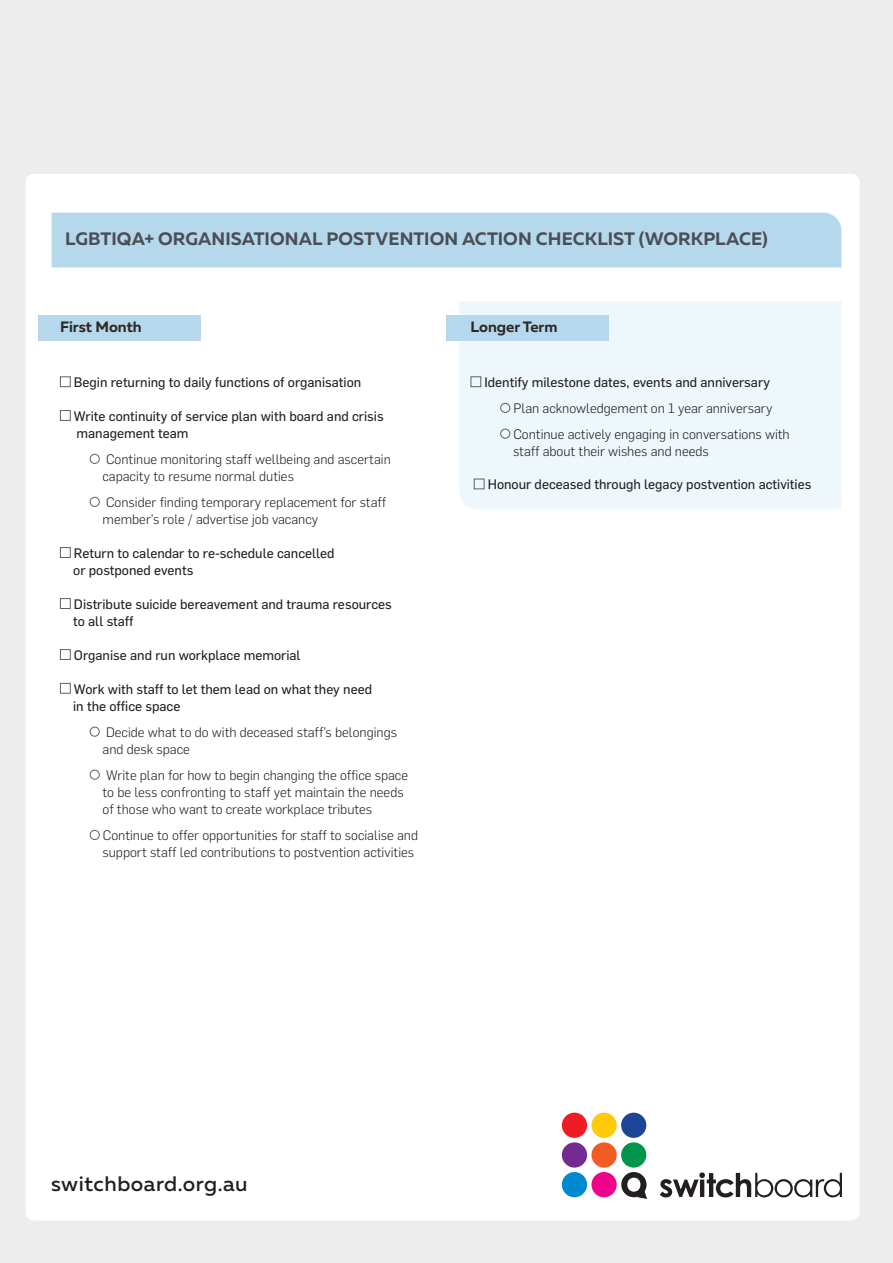
<style>
.page{position:relative;width:893px;height:1263px;background:#ecedec}
.page>*{position:absolute;margin:0;border:0;box-sizing:border-box;transform-origin:0 0}
.t1{font:500 21px "Muller";letter-spacing:.025em;color:#231f20}
.t2{font:700 18px "Muller";letter-spacing:.005em;color:#4a4f55}
.t3{font:700 15px "Muller";color:#2e2926}
.Body_Copy{font:300 13.5px/17.2px "Flama";color:#231f20}
.Body_Copy-2{font:13.5px/17.2px "Flama Basic";color:#231f20}
</style>
<div class="page">
<div style="left:26px;top:174px;width:834px;height:1046px;background:#fff;border-radius:9px"></div>
<div style="left:459px;top:301px;width:382px;height:209px;background:#edf7fc"></div>
<div style="left:38px;top:315px;width:162px;height:25px;background:#b6d8ec"></div>
<div style="left:446px;top:315px;width:163px;height:25px;background:#b6d8ec"></div>
<div style="left:52px;top:213px;width:789px;height:54px;background:#b6d8ec"></div>
<div style="left:60px;top:376px;width:11px;height:11px;border:1px solid #5f6162"></div>
<div style="left:60px;top:410px;width:11px;height:11px;border:1px solid #5f6162"></div>
<div style="left:90px;top:454px;width:10px;height:10px;border:1px solid #5f6162;border-radius:50%"></div>
<div style="left:90px;top:497px;width:10px;height:10px;border:1px solid #5f6162;border-radius:50%"></div>
<div style="left:60px;top:547px;width:11px;height:11px;border:1px solid #5f6162"></div>
<div style="left:60px;top:598px;width:11px;height:11px;border:1px solid #5f6162"></div>
<div style="left:60px;top:649px;width:11px;height:11px;border:1px solid #5f6162"></div>
<div style="left:60px;top:683px;width:11px;height:11px;border:1px solid #5f6162"></div>
<div style="left:90px;top:727px;width:10px;height:10px;border:1px solid #5f6162;border-radius:50%"></div>
<div style="left:90px;top:770px;width:10px;height:10px;border:1px solid #5f6162;border-radius:50%"></div>
<div style="left:90px;top:830px;width:10px;height:10px;border:1px solid #5f6162;border-radius:50%"></div>
<div style="left:471px;top:376px;width:10px;height:11px;border:1px solid #5f6162"></div>
<div style="left:500px;top:403px;width:10px;height:10px;border:1px solid #5f6162;border-radius:50%"></div>
<div style="left:500px;top:429px;width:10px;height:10px;border:1px solid #5f6162;border-radius:50%"></div>
<div style="left:474px;top:479px;width:10px;height:10px;border:1px solid #5f6162"></div>
<svg style="left:660px;top:1172px;width:182px;height:25px"></svg>
<svg style="left:621px;top:1172px;width:26px;height:27px"></svg>
<div style="left:591px;top:1172px;width:26px;height:25px;background:#ed028c;border-radius:50%"></div>
<div style="left:562px;top:1113px;width:25px;height:25px;background:#ee1d23;border-radius:50%"></div>
<div style="left:591px;top:1113px;width:26px;height:25px;background:#feca0a;border-radius:50%"></div>
<div style="left:621px;top:1113px;width:25px;height:25px;background:#1e4497;border-radius:50%"></div>
<div style="left:562px;top:1142px;width:25px;height:25px;background:#742b91;border-radius:50%"></div>
<div style="left:591px;top:1142px;width:26px;height:25px;background:#f25b21;border-radius:50%"></div>
<div style="left:621px;top:1142px;width:25px;height:25px;background:#00944d;border-radius:50%"></div>
<div style="left:562px;top:1172px;width:25px;height:25px;background:#0089cf;border-radius:50%"></div>
<h4 class="t2" style="left:65px;top:227px;width:704px">LGBTIQA+ ORGANISATIONAL POSTVENTION ACTION CHECKLIST (WORKPLACE)</h4>
<h5 class="t3" style="left:60px;top:317px;width:83px">First Month</h5>
<p class="Body_Copy-2" style="left:74px;top:373px;width:289px">Begin returning to daily functions of organisation</p>
<p class="Body_Copy-2" style="left:74px;top:406px;width:311px">Write continuity of service plan with board and crisis management team</p>
<p class="Body_Copy" style="left:103px;top:450px;width:290px">Continue monitoring staff wellbeing and ascertain capacity to resume normal duties</p>
<p class="Body_Copy" style="left:103px;top:493px;width:285px">Consider finding temporary replacement for staff member’s role / advertise job vacancy</p>
<p class="Body_Copy-2" style="left:73px;top:544px;width:263px">Return to calendar to re-schedule cancelled or postponed events</p>
<p class="Body_Copy-2" style="left:73px;top:595px;width:320px">Distribute suicide bereavement and trauma resources to all staff</p>
<p class="Body_Copy-2" style="left:74px;top:646px;width:228px">Organise and run workplace memorial</p>
<p class="Body_Copy-2" style="left:73px;top:679px;width:300px">Work with staff to let them lead on what they need in the office space</p>
<p class="Body_Copy" style="left:103px;top:722px;width:296px">Decide what to do with deceased staff’s belongings and desk space</p>
<p class="Body_Copy" style="left:103px;top:765px;width:307px">Write plan for how to begin changing the office space to be less confronting to staff yet maintain the needs of those who want to create workplace tributes</p>
<p class="Body_Copy" style="left:103px;top:826px;width:317px">Continue to offer opportunities for staff to socialise and support staff led contributions to postvention activities</p>
<h5 class="t3" style="left:471px;top:317px;width:88px">Longer Term</h5>
<p class="Body_Copy-2" style="left:484px;top:373px;width:287px">Identify milestone dates, events and anniversary</p>
<p class="Body_Copy" style="left:513px;top:399px;width:261px">Plan acknowledgement on 1 year anniversary</p>
<p class="Body_Copy" style="left:513px;top:424px;width:278px">Continue actively engaging in conversations with staff about their wishes and needs</p>
<p class="Body_Copy-2" style="left:488px;top:475px;width:325px">Honour deceased through legacy postvention activities</p>
<p class="t1" style="left:51px;top:1171px;width:198px">switchboard.org.au</p>
</div>
